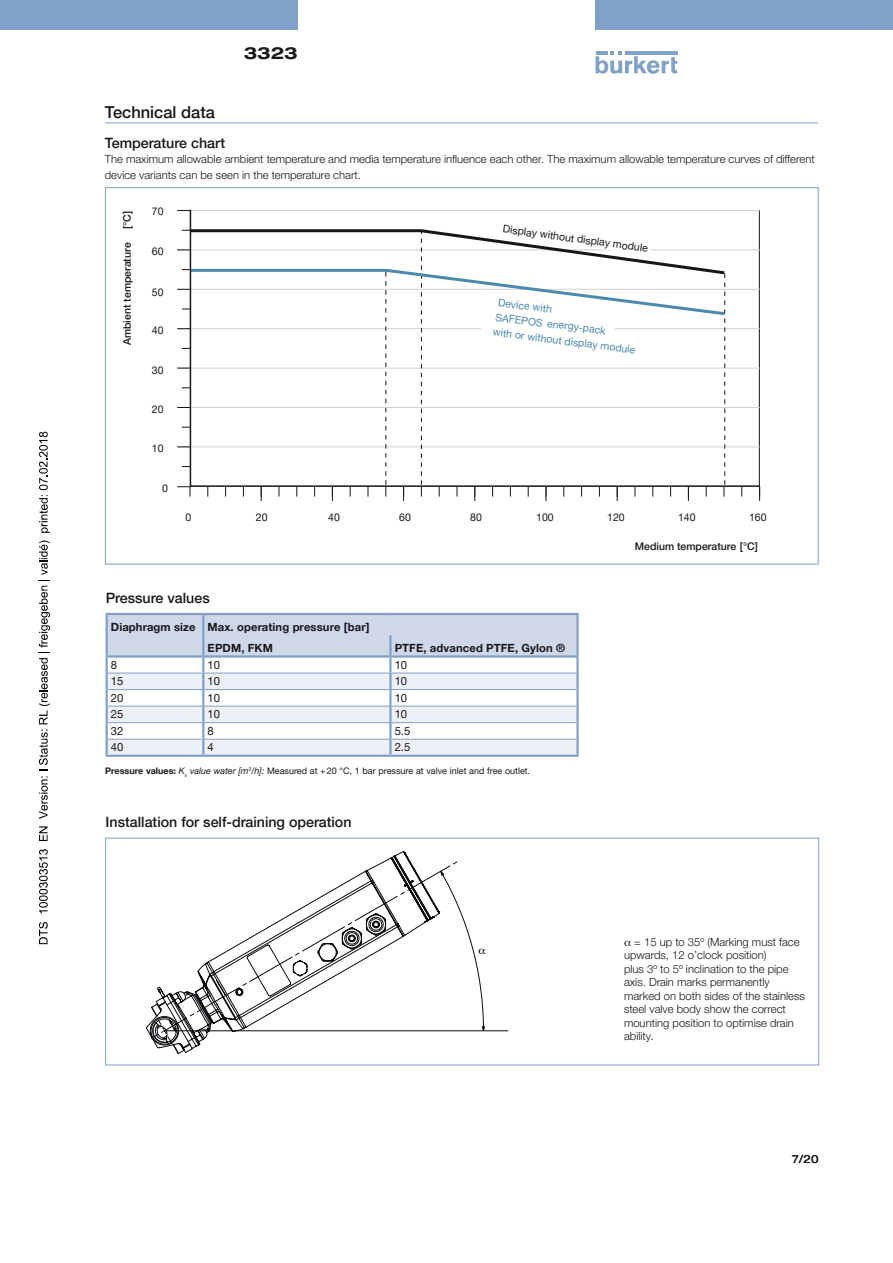
<style>
.page{position:relative;width:893px;height:1263px;background:#fff}
.page>*{position:absolute;margin:0;border:0;box-sizing:border-box;transform-origin:0 0}
.t1{font:500 16.5px "Helvetica Neue LTW1 G";color:#1a171c}
.t2{font:700 expanded 16.5px "Helvetica Neue LTW1 G";color:#1a171c}
.t3{font:500 14.25px "Helvetica Neue LTW1 G";color:#1a171c}
.t4{font:300 11.25px/13.5px "Helvetica Neue LTW1 G";color:#1a171c}
.t5{font:700 11.25px/21.3px "Helvetica Neue LTW1 G";letter-spacing:.01em;color:#1a171c;text-align:center}
.t6{font:11.25px "Helvetica Neue LTW1 G";color:#1a171c}
.t7{font:expanded 11.25px "Helvetica Neue LTW1 G";color:#1a171c}
.t8{font:10.5px "Helvetica Neue LTW1 G";color:#181716}
.t9{font:10.5px/15px "Helvetica Neue LTW1 G";color:#4c89ae}
.t10{font:500 10.5px "Helvetica Neue LTW1 G";color:#181716}
.t11{font:9px "Helvetica Neue LTW1 G";color:#1a171c}
.s1{font-weight:700}
.s2{font-style:italic}
</style>
<div class="page">
<svg style="left:596px;top:51px;width:81px;height:23px"></svg>
<hr style="left:625px;top:51px;width:52px;height:3px;background:#81a1c8">
<div style="left:0;top:0;width:298px;height:30px;background:#81a1c8"></div>
<div style="left:595px;top:0;width:298px;height:30px;background:#81a1c8"></div>
<hr style="left:105px;top:123px;width:713px;height:1px;background:#80a2cd">
<hr style="left:576px;top:658px;width:3px;height:15px;background:#81a1c8">
<hr style="left:576px;top:673px;width:3px;height:17px;background:#81a1c8">
<hr style="left:576px;top:690px;width:3px;height:16px;background:#81a1c8">
<hr style="left:576px;top:706px;width:3px;height:17px;background:#81a1c8">
<hr style="left:576px;top:723px;width:3px;height:16px;background:#81a1c8">
<svg style="left:106px;top:615px;width:472px;height:140px"></svg>
<hr style="left:389px;top:739px;width:3px;height:16px;background:#81a1c8">
<hr style="left:576px;top:739px;width:3px;height:16px;background:#81a1c8">
<hr style="left:108px;top:673px;width:95px;height:1px;background:#81a1c8">
<hr style="left:203px;top:673px;width:187px;height:1px;background:#81a1c8">
<hr style="left:390px;top:673px;width:186px;height:1px;background:#81a1c8">
<hr style="left:108px;top:689px;width:95px;height:1px;background:#81a1c8">
<hr style="left:203px;top:689px;width:187px;height:1px;background:#81a1c8">
<hr style="left:390px;top:689px;width:186px;height:1px;background:#81a1c8">
<hr style="left:108px;top:706px;width:95px;height:1px;background:#81a1c8">
<hr style="left:203px;top:706px;width:187px;height:1px;background:#81a1c8">
<hr style="left:390px;top:706px;width:186px;height:1px;background:#81a1c8">
<hr style="left:108px;top:722px;width:95px;height:1px;background:#81a1c8">
<hr style="left:203px;top:722px;width:187px;height:1px;background:#81a1c8">
<hr style="left:390px;top:722px;width:186px;height:1px;background:#81a1c8">
<hr style="left:108px;top:739px;width:95px;height:1px;background:#81a1c8">
<hr style="left:203px;top:739px;width:187px;height:1px;background:#81a1c8">
<hr style="left:390px;top:739px;width:186px;height:1px;background:#81a1c8">
<hr style="left:106px;top:613px;width:97px;height:2px;background:#81a1c8">
<hr style="left:203px;top:613px;width:187px;height:2px;background:#81a1c8">
<hr style="left:390px;top:613px;width:189px;height:2px;background:#81a1c8">
<hr style="left:106px;top:615px;width:2px;height:20px;background:#81a1c8">
<hr style="left:576px;top:615px;width:3px;height:20px;background:#81a1c8">
<hr style="left:106px;top:635px;width:2px;height:20px;background:#81a1c8">
<hr style="left:576px;top:635px;width:3px;height:20px;background:#81a1c8">
<hr style="left:106px;top:655px;width:97px;height:3px;background:#81a1c8">
<hr style="left:203px;top:655px;width:187px;height:3px;background:#81a1c8">
<hr style="left:390px;top:655px;width:189px;height:3px;background:#81a1c8">
<hr style="left:106px;top:755px;width:97px;height:2px;background:#81a1c8">
<hr style="left:203px;top:755px;width:187px;height:2px;background:#81a1c8">
<hr style="left:390px;top:755px;width:189px;height:2px;background:#81a1c8">
<div style="left:105px;top:838px;width:714px;height:227px;border:1px solid #81a1c8"></div>
<hr style="left:164px;top:1030px;width:344px;height:1px;background:#0a0b0f">
<svg style="left:150px;top:851px;width:290px;height:203px"></svg>
<svg style="left:759px;top:488px;width:1px;height:13px"></svg>
<svg style="left:177px;top:210px;width:548px;height:291px"></svg>
<svg style="left:189px;top:209px;width:572px;height:279px"></svg>
<svg style="left:39px;top:922px;width:9px;height:22px"></svg>
<svg style="left:39px;top:849px;width:9px;height:64px"></svg>
<svg style="left:39px;top:826px;width:9px;height:15px"></svg>
<svg style="left:39px;top:540px;width:11px;height:279px"></svg>
<svg style="left:39px;top:432px;width:11px;height:101px"></svg>
<svg style="left:440px;top:870px;width:45px;height:161px"></svg>
<h1 class="t2" style="left:244px;top:42px;width:55px">3323</h1>
<h1 class="t1" style="left:105px;top:102px;width:112px">Technical data</h1>
<p class="t3" style="left:105px;top:134px;width:122px">Temperature chart</p>
<p class="t4" style="left:105px;top:151px;width:711px;line-height:15.8px">The maximum allowable ambient temperature and media temperature influence each other. The maximum allowable temperature curves of different device variants can be seen in the temperature chart.</p>
<p class="t10" style="left:121px;top:229px;width:19px;rotate:-90deg">[°C]</p>
<p class="t10" style="left:121px;top:345px;width:104px;rotate:-90deg">Ambient temperature</p>
<p class="t8" style="left:152px;top:205px;width:13px">70</p>
<p class="t8" style="left:152px;top:245px;width:13px">60</p>
<p class="t8" style="left:152px;top:286px;width:13px">50</p>
<p class="t8" style="left:152px;top:324px;width:13px">40</p>
<p class="t8" style="left:152px;top:363px;width:13px">30</p>
<p class="t8" style="left:152px;top:403px;width:13px">20</p>
<p class="t8" style="left:152px;top:442px;width:13px">10</p>
<p class="t8" style="left:162px;top:482px;width:7px">0</p>
<p class="t8" style="left:504px;top:222px;width:148px;rotate:8deg">Display without display module</p>
<p class="t9" style="left:497px;top:295px;width:145px;rotate:7deg">Device with<br>SAFEPOS energy-pack<br>with or without display module</p>
<p class="t8" style="left:185px;top:511px;width:7px">0</p>
<p class="t8" style="left:328px;top:511px;width:13px">40</p>
<p class="t8" style="left:399px;top:511px;width:13px">60</p>
<p class="t8" style="left:470px;top:511px;width:13px">80</p>
<p class="t8" style="left:536px;top:511px;width:19px">100</p>
<p class="t8" style="left:607px;top:511px;width:19px">120</p>
<p class="t8" style="left:678px;top:511px;width:19px">140</p>
<p class="t8" style="left:749px;top:511px;width:19px">160</p>
<p class="t10" style="left:635px;top:540px;width:124px">Medium temperature [°C]</p>
<p class="t8" style="left:256px;top:511px;width:13px">20</p>
<p class="t3" style="left:106px;top:589px;width:105px">Pressure values</p>
<p class="t5" style="left:111px;top:616px;width:260px">Diaphragm size Max. operating pressure [bar]<br>EPDM, FKM</p>
<p class="t5" style="left:395px;top:637px;width:172px">PTFE, advanced PTFE, Gylon ®</p>
<p class="t6" style="left:111px;top:658px;width:8px">8</p>
<p class="t6" style="left:208px;top:658px;width:14px">10</p>
<p class="t6" style="left:395px;top:658px;width:14px">10</p>
<p class="t6" style="left:111px;top:674px;width:14px">15</p>
<p class="t6" style="left:208px;top:674px;width:14px">10</p>
<p class="t6" style="left:395px;top:674px;width:14px">10</p>
<p class="t6" style="left:111px;top:691px;width:14px">20</p>
<p class="t6" style="left:208px;top:691px;width:14px">10</p>
<p class="t6" style="left:395px;top:691px;width:14px">10</p>
<p class="t6" style="left:111px;top:707px;width:14px">25</p>
<p class="t6" style="left:208px;top:707px;width:14px">10</p>
<p class="t6" style="left:395px;top:707px;width:14px">10</p>
<p class="t6" style="left:111px;top:724px;width:14px">32</p>
<p class="t6" style="left:208px;top:724px;width:8px">8</p>
<p class="t6" style="left:395px;top:724px;width:17px">5.5</p>
<p class="t6" style="left:111px;top:740px;width:14px">40</p>
<p class="t6" style="left:208px;top:740px;width:8px">4</p>
<p class="t6" style="left:395px;top:740px;width:17px">2.5</p>
<p class="t11" style="left:105px;top:765px;width:426px"><span class="s1">Pressure values:</span> <span class="s2">K</span><sub>v</sub> <span class="s2">value water [m</span><sup>3</sup><span class="s2">/h]:</span> Measured at +20 °C, 1 bar pressure at valve inlet and free outlet.</p>
<p class="t3" style="left:106px;top:813px;width:248px">Installation for self-draining operation</p>
<p class="t4" style="left:624px;top:935px;width:182px;text-indent:10px">= 15 up to 35º (Marking must face upwards, 12 o’clock position)<br>plus 3º to 5º inclination to the pipe axis. Drain marks permanently marked on both sides of the stainless steel valve body show the correct mounting position to optimise drain ability.</p>
<p class="t7" style="left:792px;top:1151px;width:28px">7/20</p>
</div>
